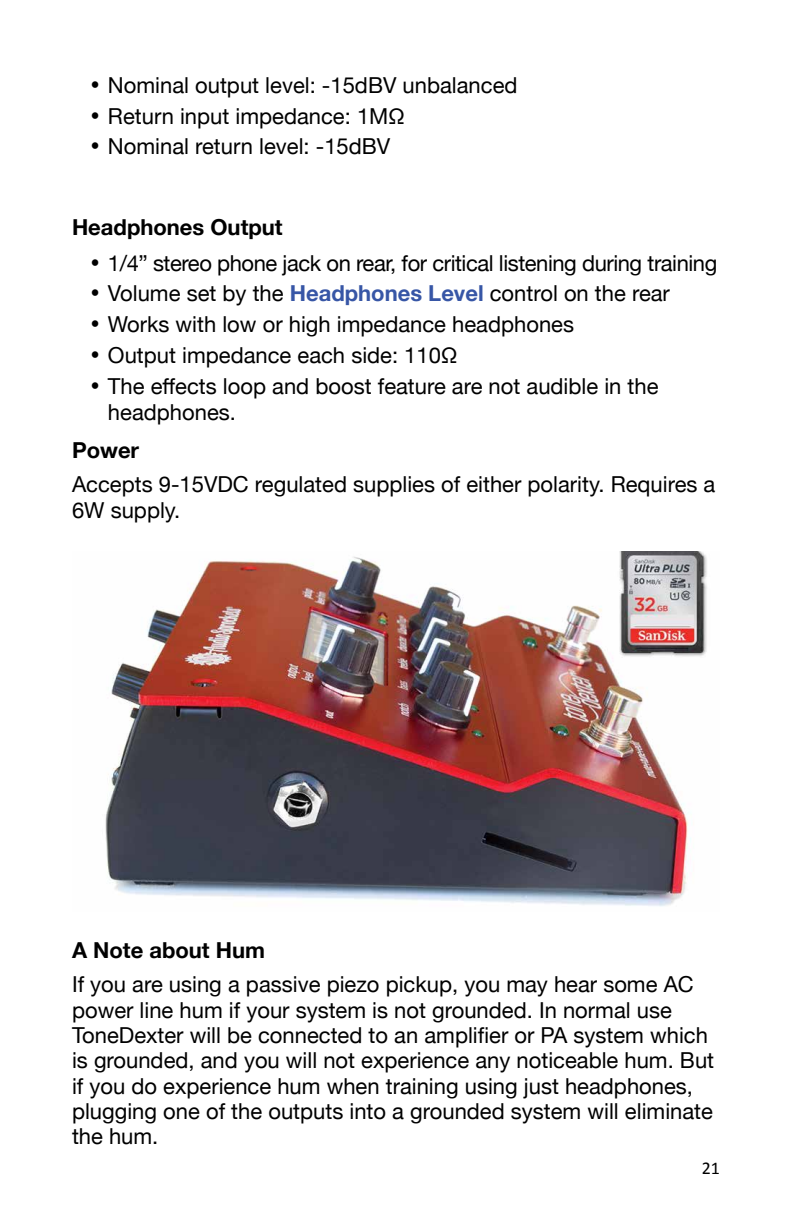
<style>
.page{position:relative;width:792px;height:1224px;background:#fff}
.page>*{position:absolute;margin:0;border:0;box-sizing:border-box;transform-origin:0 0}
.t1{font:22px/25.4px "Helvetica Neue";color:#000}
.t2{font:22px "Helvetica Neue";letter-spacing:-.02em;color:#000}
.t3{font:700 22px "Helvetica Neue";color:#000}
.t4{font:18px "Calibri";color:#000}
.s1{font-weight:700;color:#3756a6}
</style>
<div class="page">
<img style="left:105px;top:551px;width:602px;height:356px">
<p class="t1" style="left:90px;top:74px;width:429px">• Nominal output level: -15dBV unbalanced</p>
<p class="t1" style="left:90px;top:104px;width:316px">• Return input impedance: 1MΩ</p>
<p class="t1" style="left:90px;top:135px;width:302px">• Nominal return level: -15dBV</p>
<p class="t3" style="left:72px;top:210px;width:212px">Headphones Output</p>
<p class="t2" style="left:90px;top:247px;width:629px">• 1/4” stereo phone jack on rear, for critical listening during training</p>
<p class="t1" style="left:90px;top:282px;width:581px">• Volume set by the <span class="s1">Headphones Level</span> control on the rear</p>
<p class="t1" style="left:90px;top:313px;width:486px">• Works with low or high impedance headphones</p>
<p class="t1" style="left:90px;top:344px;width:369px">• Output impedance each side: 110Ω</p>
<p class="t1" style="left:108px;top:374px;width:552px;line-height:26.4px;text-indent:-18px">• The effects loop and boost feature are not audible in the headphones.</p>
<p class="t3" style="left:72px;top:433px;width:69px">Power</p>
<p class="t1" style="left:72px;top:473px;width:645px">Accepts 9-15VDC regulated supplies of either polarity. Requires a<br>6W supply.</p>
<p class="t3" style="left:72px;top:933px;width:195px">A Note about Hum</p>
<p class="t1" style="left:72px;top:973px;width:644px">If you are using a passive piezo pickup, you may hear some AC power line hum if your system is not grounded. In normal use ToneDexter will be connected to an amplifier or PA system which is grounded, and you will not experience any noticeable hum. But if you do experience hum when training using just headphones, plugging one of the outputs into a grounded system will eliminate the hum.</p>
<p class="t4" style="left:702px;top:1156px;width:20px">21</p>
</div>
